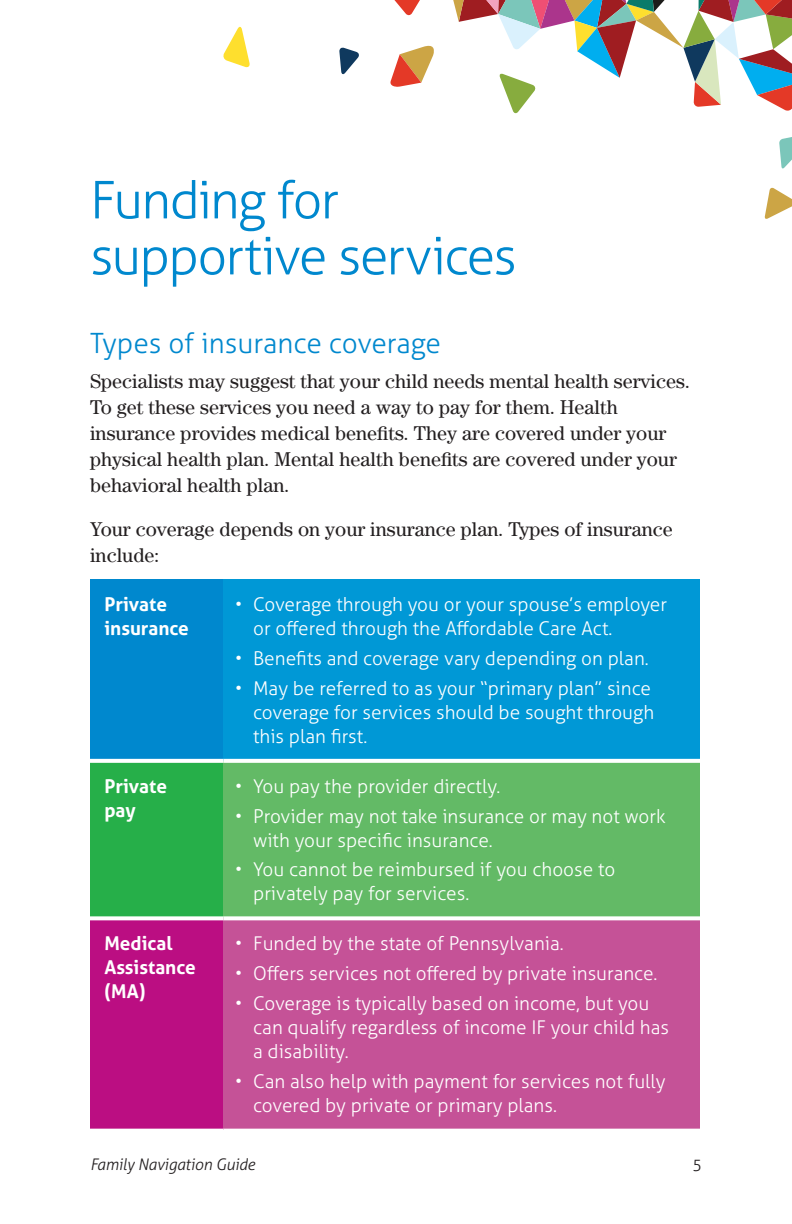
<style>
.page{position:relative;width:792px;height:1224px;background:#fff}
.page>*{position:absolute;margin:0;border:0;box-sizing:border-box;transform-origin:0 0}
.t1{font:300 52px/56px "Aller";letter-spacing:-.035em;color:#0088ce}
.t2{font:300 28px "Aller";color:#0088ce}
.t3{font:20px/26px "Century";color:#231f20}
.t4{font:300 19px/24px "Aller";color:#fff}
.t5{font:700 19px/24px "Aller";color:#fff}
.t6{font:italic 300 16px "Aller";letter-spacing:-.01em;color:#231f20}
.t7{font:300 16px "Aller";color:#231f20}
</style>
<div class="page">
<svg style="left:764px;top:187px;width:28px;height:32px"></svg>
<svg style="left:779px;top:137px;width:13px;height:32px"></svg>
<svg style="left:394px;top:0;width:26px;height:16px"></svg>
<svg style="left:339px;top:47px;width:20px;height:28px"></svg>
<svg style="left:453px;top:0;width:339px;height:114px"></svg>
<svg style="left:390px;top:45px;width:44px;height:42px"></svg>
<svg style="left:223px;top:26px;width:27px;height:42px"></svg>
<div style="left:90px;top:579px;width:134px;height:182px;background:#0088ce"></div>
<div style="left:224px;top:579px;width:476px;height:182px;background:#0098d6"></div>
<div style="left:90px;top:761px;width:134px;height:157px;background:#26af49"></div>
<div style="left:224px;top:761px;width:476px;height:157px;background:#63ba66"></div>
<div style="left:90px;top:918px;width:134px;height:212px;background:#bb0e82"></div>
<div style="left:224px;top:918px;width:476px;height:212px;background:#c55297"></div>
<svg style="left:90px;top:759px;width:134px;height:4px"></svg>
<svg style="left:224px;top:759px;width:476px;height:4px;background:#f9fcf9"></svg>
<svg style="left:90px;top:916px;width:134px;height:4px"></svg>
<svg style="left:224px;top:916px;width:476px;height:4px;background:#f0f8f1"></svg>
<hr style="left:90px;top:1129px;width:134px;height:2px;background:#fff">
<hr style="left:224px;top:1129px;width:476px;height:2px;background:#fff">
<h1 class="t1" style="left:90px;top:172px;width:428px">Funding for supportive services</h1>
<h2 class="t2" style="left:90px;top:327px;width:353px">Types of insurance coverage</h2>
<p class="t3" style="left:90px;top:368px;width:602px">Specialists may suggest that your child needs mental health services.<br>To get these services you need a way to pay for them. Health insurance provides medical benefits. They are covered under your physical health plan. Mental health benefits are covered under your behavioral health plan.</p>
<p class="t3" style="left:90px;top:516px;width:584px">Your coverage depends on your insurance plan. Types of insurance include:</p>
<p class="t5" style="left:104px;top:592px;width:86px">Private insurance</p>
<p class="t4" style="left:253px;top:593px;width:415px;text-indent:-18px">• Coverage through you or your spouse’s employer or offered through the Affordable Care Act.</p>
<p class="t4" style="left:235px;top:646px;width:415px">• Benefits and coverage vary depending on plan.</p>
<p class="t4" style="left:253px;top:676px;width:403px;text-indent:-18px">• May be referred to as your “primary plan” since coverage for services should be sought through this plan first.</p>
<p class="t5" style="left:104px;top:774px;width:64px">Private pay</p>
<p class="t4" style="left:235px;top:774px;width:267px">• You pay the provider directly.</p>
<p class="t4" style="left:253px;top:804px;width:414px;text-indent:-18px">• Provider may not take insurance or may not work with your specific insurance.</p>
<p class="t4" style="left:253px;top:858px;width:364px;text-indent:-18px">• You cannot be reimbursed if you choose to privately pay for services.</p>
<p class="t5" style="left:104px;top:931px;width:93px">Medical<br>Assistance (MA)</p>
<p class="t4" style="left:235px;top:932px;width:330px">• Funded by the state of Pennsylvania.</p>
<p class="t4" style="left:235px;top:961px;width:424px">• Offers services not offered by private insurance.</p>
<p class="t4" style="left:253px;top:991px;width:417px;text-indent:-18px">• Coverage is typically based on income, but you can qualify regardless of income IF your child has a disability.</p>
<p class="t4" style="left:253px;top:1069px;width:414px;text-indent:-18px">• Can also help with payment for services not fully covered by private or primary plans.</p>
<p class="t6" style="left:90px;top:1155px;width:167px">Family Navigation Guide</p>
<p class="t7" style="left:692px;top:1155px;width:11px">5</p>
</div>
